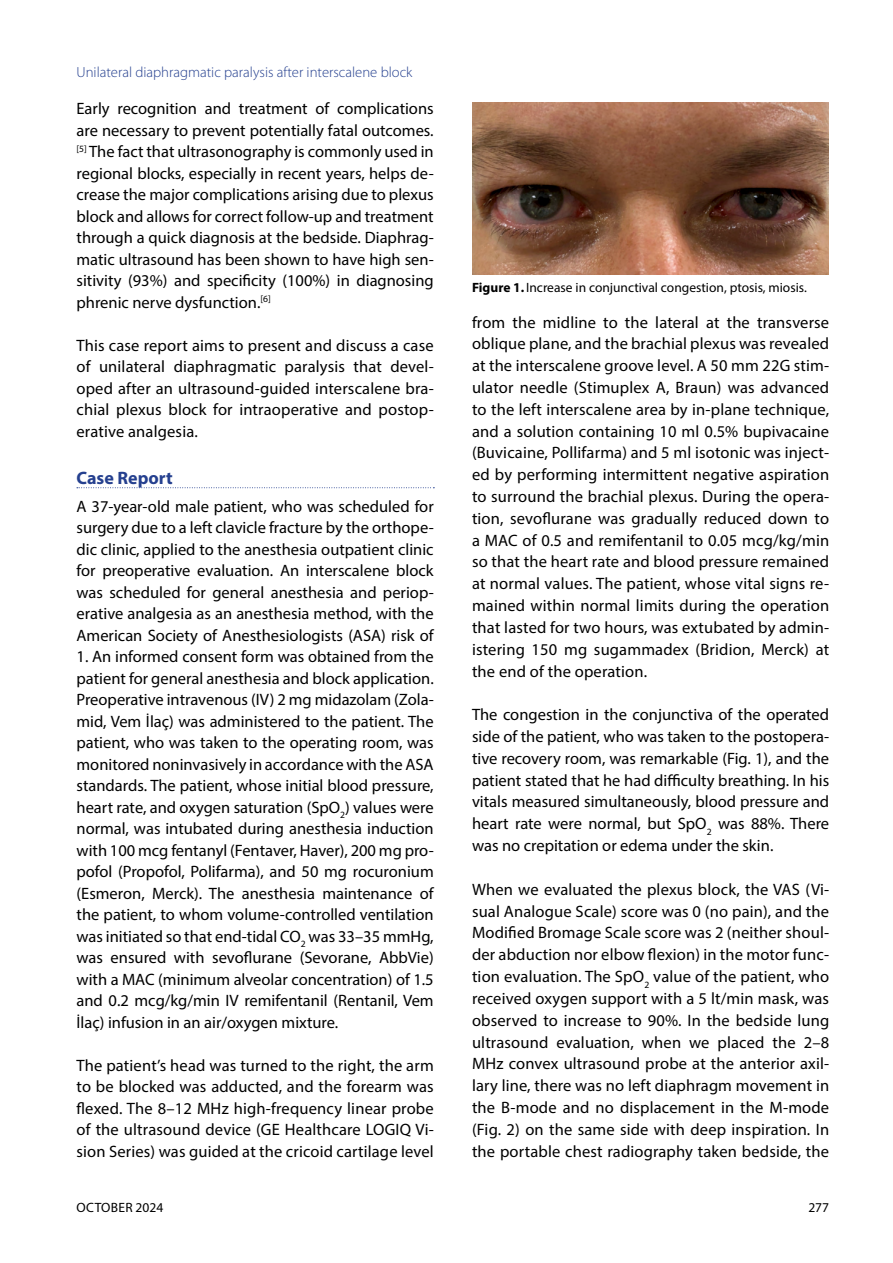
<style>
.page{position:relative;width:893px;height:1263px;background:#fff}
.page>*{position:absolute;margin:0;border:0;box-sizing:border-box;transform-origin:0 0}
.t1{font:700 18px "Myriad Pro";color:#25408f}
.t2{font:16.5px/21.5px "Myriad Pro";letter-spacing:.005em;color:#000;text-align:justify}
.t3{font:300 14.7px "Myriad Pro";color:#25408f}
.t4{font:13.5px "Myriad Pro";color:#000}
.t5{font:13.5px "Myriad Pro";letter-spacing:.02em;color:#000}
.s1{font-weight:700}
</style>
<div class="page">
<svg style="left:77px;top:487px;width:357px;height:1px"></svg>
<img style="left:472px;top:102px;width:357px;height:173px">
<p class="t3" style="left:77px;top:64px;width:337px">Unilateral diaphragmatic paralysis after interscalene block</p>
<p class="t2" style="left:77px;top:98px;width:359px">Early recognition and treatment of complications are necessary to prevent potentially fatal outcomes. <sup>[5]</sup> The fact that ultrasonography is commonly used in regional blocks, especially in recent years, helps de&shy;crease the major complications arising due to plexus block and allows for correct follow-up and treatment through a quick diagnosis at the bedside. Diaphrag&shy;matic ultrasound has been shown to have high sen&shy;sitivity (93%) and specificity (100%) in diagnosing phrenic nerve dysfunction.<sup>[6]</sup></p>
<p class="t2" style="left:77px;top:334px;width:359px">This case report aims to present and discuss a case of unilateral diaphragmatic paralysis that devel&shy;oped after an ultrasound-guided interscalene bra&shy;chial plexus block for intraoperative and postop&shy;erative analgesia.</p>
<p class="t1" style="left:77px;top:466px;width:98px">Case Report</p>
<p class="t2" style="left:77px;top:495px;width:359px">A 37-year-old male patient, who was scheduled for surgery due to a left clavicle fracture by the orthope&shy;dic clinic, applied to the anesthesia outpatient clinic for preoperative evaluation. An interscalene block was scheduled for general anesthesia and periop&shy;erative analgesia as an anesthesia method, with the American Society of Anesthesiologists (ASA) risk of</p>
<p class="t2" style="left:77px;top:646px;width:359px">1. An informed consent form was obtained from the patient for general anesthesia and block application.<br>Preoperative intravenous (IV) 2 mg midazolam (Zola&shy;mid, Vem İlaç) was administered to the patient. The patient, who was taken to the operating room, was monitored noninvasively in accordance with the ASA standards. The patient, whose initial blood pressure, heart rate, and oxygen saturation (SpO<sub>2</sub>) values were normal, was intubated during anesthesia induction with 100 mcg fentanyl (Fentaver, Haver), 200 mg pro&shy;pofol (Propofol, Polifarma), and 50 mg rocuronium (Esmeron, Merck). The anesthesia maintenance of the patient, to whom volume-controlled ventilation was initiated so that end-tidal CO<sub>2</sub> was 33–35 mmHg, was ensured with sevoflurane (Sevorane, AbbVie) with a MAC (minimum alveolar concentration) of 1.5 and 0.2 mcg/kg/min IV remifentanil (Rentanil, Vem İlaç) infusion in an air/oxygen mixture.</p>
<p class="t2" style="left:77px;top:1054px;width:359px">The patient’s head was turned to the right, the arm to be blocked was adducted, and the forearm was flexed. The 8–12 MHz high-frequency linear probe of the ultrasound device (GE Healthcare LOGIQ Vi&shy;sion Series) was guided at the cricoid cartilage level</p>
<p class="t4" style="left:472px;top:279px;width:336px"><span class="s1">Figure 1.</span> Increase in conjunctival congestion, ptosis, miosis.</p>
<p class="t2" style="left:472px;top:311px;width:359px">from the midline to the lateral at the transverse oblique plane, and the brachial plexus was revealed at the interscalene groove level. A 50 mm 22G stim&shy;ulator needle (Stimuplex A, Braun) was advanced to the left interscalene area by in-plane technique, and a solution containing 10 ml 0.5% bupivacaine (Buvicaine, Pollifarma) and 5 ml isotonic was inject&shy;ed by performing intermittent negative aspiration to surround the brachial plexus. During the opera&shy;tion, sevoflurane was gradually reduced down to a MAC of 0.5 and remifentanil to 0.05 mcg/kg/min so that the heart rate and blood pressure remained at normal values. The patient, whose vital signs re&shy;mained within normal limits during the operation that lasted for two hours, was extubated by admin&shy;istering 150 mg sugammadex (Bridion, Merck) at the end of the operation.</p>
<p class="t2" style="left:472px;top:703px;width:359px;line-height:21.9px">The congestion in the conjunctiva of the operated side of the patient, who was taken to the postopera&shy;tive recovery room, was remarkable (Fig. 1), and the patient stated that he had difficulty breathing. In his vitals measured simultaneously, blood pressure and heart rate were normal, but SpO<sub>2</sub> was 88%. There was no crepitation or edema under the skin.</p>
<p class="t2" style="left:472px;top:878px;width:359px">When we evaluated the plexus block, the VAS (Vi&shy;sual Analogue Scale) score was 0 (no pain), and the Modified Bromage Scale score was 2 (neither shoul&shy;der abduction nor elbow flexion) in the motor func&shy;tion evaluation. The SpO<sub>2</sub> value of the patient, who received oxygen support with a 5 lt/min mask, was observed to increase to 90%. In the bedside lung ultrasound evaluation, when we placed the 2–8<br>MHz convex ultrasound probe at the anterior axil&shy;lary line, there was no left diaphragm movement in the B-mode and no displacement in the M-mode (Fig. 2) on the same side with deep inspiration. In the portable chest radiography taken bedside, the</p>
<p class="t5" style="left:77px;top:1199px;width:88px">OCTOBER 2024</p>
<p class="t4" style="left:808px;top:1199px;width:22px">277</p>
</div>
